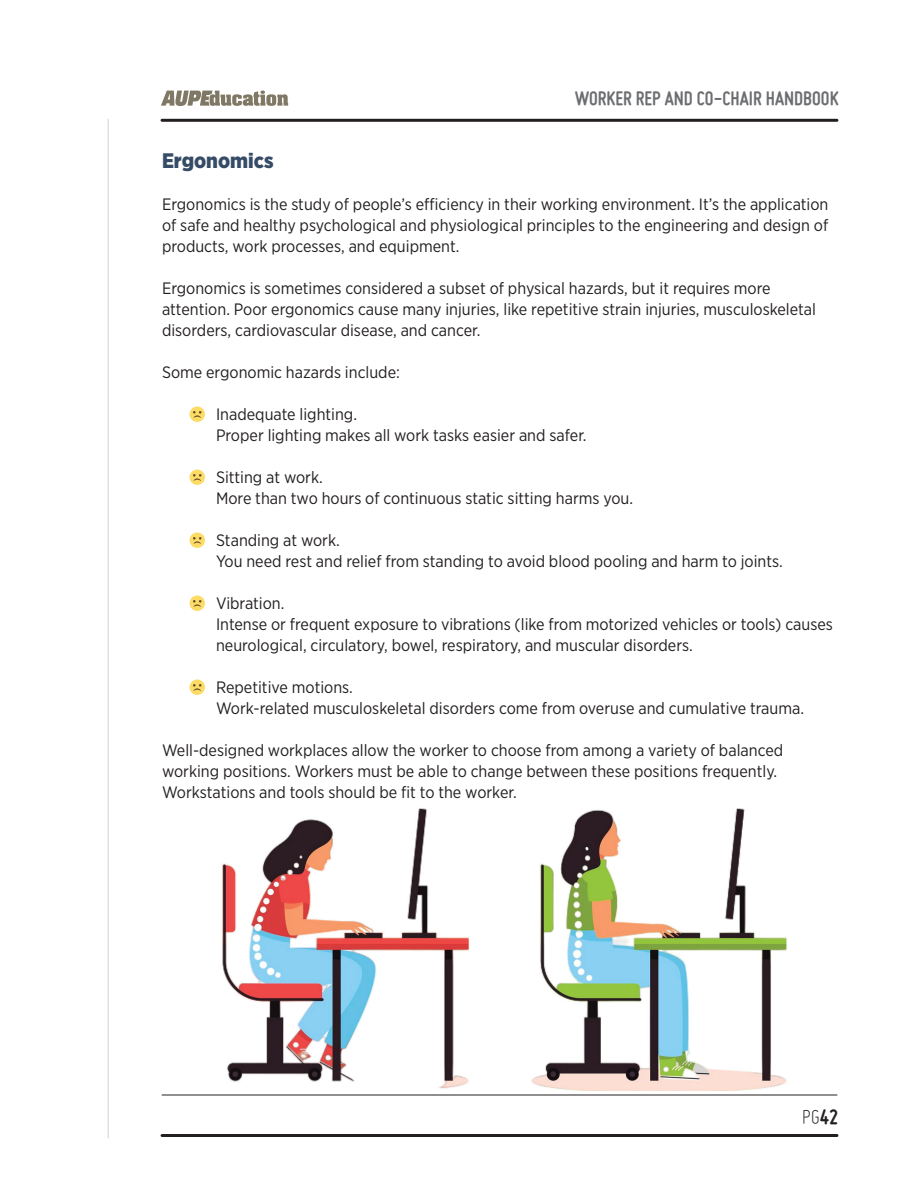
<style>
.page{position:relative;width:918px;height:1188px;background:#fff}
.page>*{position:absolute;margin:0;border:0;box-sizing:border-box;transform-origin:0 0}
.t1{font:300 22.5px "Miso";color:#231f20}
.t2{font:700 21px "Miso";color:#6c6d70}
.t3{font:900 21px "Gotham Narrow";color:#364c66}
.t4{font:16.5px/21px "Gotham Narrow";color:#231f20}
.s1{font-weight:700}
</style>
<div class="page">
<hr style="left:162px;top:119px;width:675px;height:3px;background:#231f20">
<hr style="left:162px;top:1134px;width:675px;height:3px;background:#231f20">
<hr style="left:162px;top:1095px;width:675px;height:1px;background:#231f20">
<svg style="left:161px;top:90px;width:127px;height:16px"></svg>
<hr style="left:108px;top:119px;width:1px;height:1019px;background:#d1d2d4">
<div style="left:190px;top:406px;width:15px;height:16px;background:#fcdc66;border-radius:50%"></div>
<svg style="left:193px;top:411px;width:9px;height:7px"></svg>
<div style="left:190px;top:469px;width:15px;height:16px;background:#fcdc66;border-radius:50%"></div>
<svg style="left:193px;top:474px;width:9px;height:7px"></svg>
<div style="left:190px;top:532px;width:15px;height:16px;background:#fcdc66;border-radius:50%"></div>
<svg style="left:193px;top:537px;width:9px;height:7px"></svg>
<div style="left:190px;top:595px;width:15px;height:16px;background:#fcdc66;border-radius:50%"></div>
<svg style="left:193px;top:600px;width:9px;height:7px"></svg>
<div style="left:190px;top:679px;width:15px;height:16px;background:#fcdc66;border-radius:50%"></div>
<svg style="left:193px;top:684px;width:9px;height:7px"></svg>
<img style="left:222px;top:808px;width:566px;height:282px">
<p class="t2" style="left:575px;top:86px;width:265px">WORKER REP AND CO-CHAIR HANDBOOK</p>
<p class="t3" style="left:162px;top:147px;width:113px">Ergonomics</p>
<p class="t4" style="left:162px;top:193px;width:668px;text-align:justify">Ergonomics is the study of people’s efficiency in their working environment. It’s the application of safe and healthy psychological and physiological principles to the engineering and design of products, work processes, and equipment.</p>
<p class="t4" style="left:162px;top:277px;width:656px">Ergonomics is sometimes considered a subset of physical hazards, but it requires more attention. Poor ergonomics cause many injuries, like repetitive strain injuries, musculoskeletal disorders, cardiovascular disease, and cancer.</p>
<p class="t4" style="left:162px;top:361px;width:239px">Some ergonomic hazards include:</p>
<p class="t4" style="left:216px;top:403px;width:372px">Inadequate lighting.<br>Proper lighting makes all work tasks easier and safer.</p>
<p class="t4" style="left:216px;top:466px;width:419px">Sitting at work.<br>More than two hours of continuous static sitting harms you.</p>
<p class="t4" style="left:216px;top:529px;width:568px">Standing at work.<br>You need rest and relief from standing to avoid blood pooling and harm to joints.</p>
<p class="t4" style="left:216px;top:592px;width:618px">Vibration.<br>Intense or frequent exposure to vibrations (like from motorized vehicles or tools) causes neurological, circulatory, bowel, respiratory, and muscular disorders.</p>
<p class="t4" style="left:216px;top:676px;width:590px">Repetitive motions.<br>Work-related musculoskeletal disorders come from overuse and cumulative trauma.</p>
<p class="t4" style="left:162px;top:739px;width:623px">Well-designed workplaces allow the worker to choose from among a variety of balanced working positions. Workers must be able to change between these positions frequently.<br>Workstations and tools should be fit to the worker.</p>
<h1 class="t1" style="left:802px;top:1105px;width:38px">PG<span class="s1">42</span></h1>
</div>
